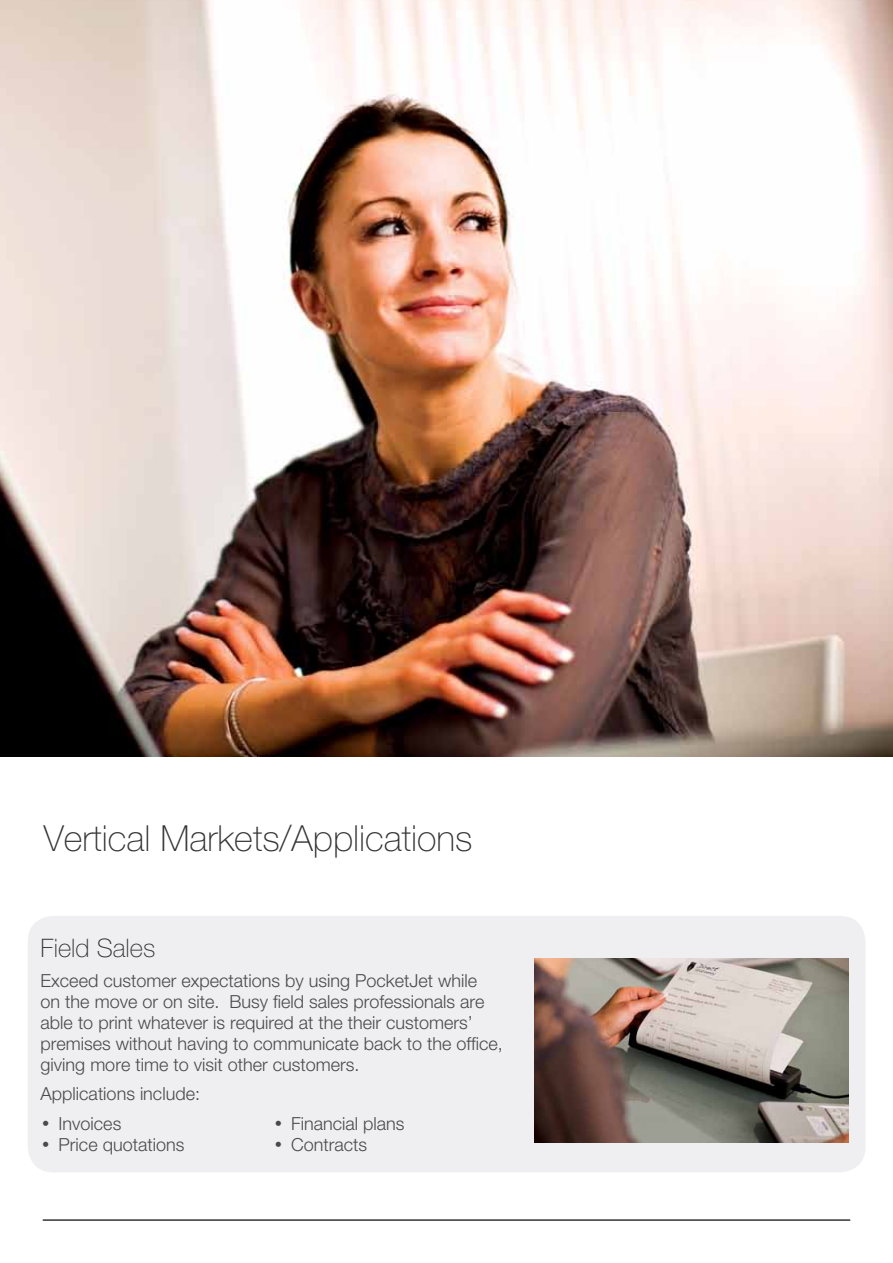
<style>
.page{position:relative;width:893px;height:1263px;background:#fff}
.page>*{position:absolute;margin:0;border:0;box-sizing:border-box;transform-origin:0 0}
.t1{font:100 36px "Helvetica Neue";color:#333334}
.t2{font:100 25.5px "Helvetica Neue";color:#333334}
.t3{font:300 18px/21px "Helvetica Neue";color:#4a4a4d}
.s1{font-family:"Swiss 721 BT"}
</style>
<div class="page">
<div style="left:28px;top:916px;width:837px;height:256px;background:#efeff2;border-radius:26px"></div>
<hr style="left:43px;top:1219px;width:807px;height:2px;background:#000">
<img style="left:0;top:0;width:893px;height:756px">
<img style="left:535px;top:958px;width:313px;height:184px">
<h1 class="t1" style="left:44px;top:818px;width:430px">Vertical Markets/Applications</h1>
<h2 class="t2" style="left:41px;top:934px;width:116px">Field Sales</h2>
<p class="t3" style="left:41px;top:970px;width:464px">Exceed customer expectations by using PocketJet while<br>on the move or on site. Busy field sales professionals are able to print whatever is required at the their customers’ premises without having to communicate back to the office, giving more time to visit other customers.</p>
<p class="t3" style="left:41px;top:1083px;width:161px">Applications include:</p>
<p class="t3" style="left:41px;top:1113px;width:82px"><span class="s1">•</span> Invoices</p>
<p class="t3" style="left:273px;top:1113px;width:133px"><span class="s1">•</span> Financial plans</p>
<p class="t3" style="left:41px;top:1134px;width:145px"><span class="s1">•</span> Price quotations</p>
<p class="t3" style="left:273px;top:1134px;width:96px"><span class="s1">•</span> Contracts</p>
</div>
